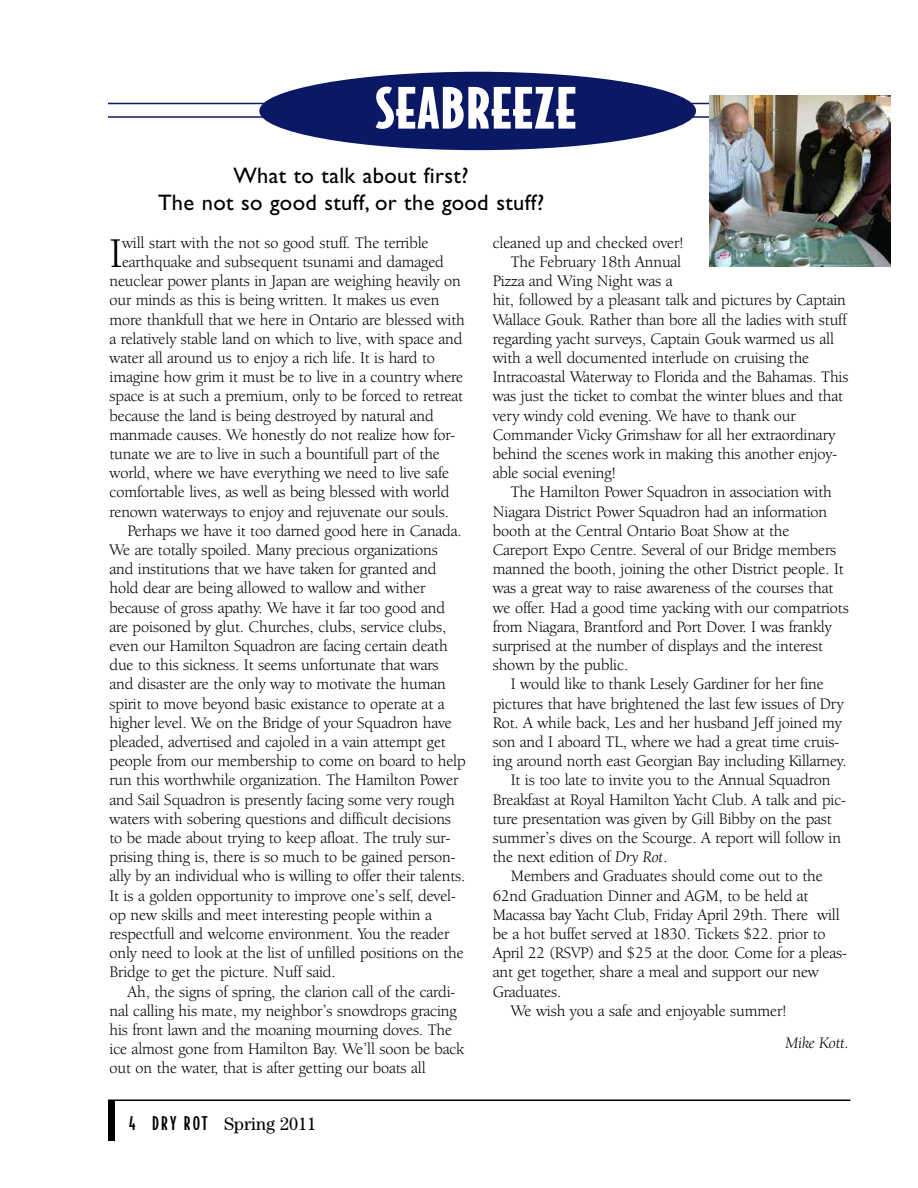
<style>
.page{position:relative;width:918px;height:1188px;background:#fff}
.page>*{position:absolute;margin:0;border:0;box-sizing:border-box;transform-origin:0 0}
.t1{font:900 54px "Bodega Sans";letter-spacing:.015em;color:#fff}
.t2{font:43.5px "Berkeley Oldstyle IT Cby BT";color:#000}
.t3{font:22.5px/27px "Gill Sans";letter-spacing:.015em;color:#000;text-align:center}
.t4{font:18px "Century";color:#000}
.t5{font:16.5px "Berkeley Oldstyle IT Cby BT";letter-spacing:-.005em;color:#000}
.t6{font:italic 16.5px "Berkeley Oldstyle IT Cby BT";color:#000}
.s1{font-family:"Bodega Sans";font-weight:500}
.s2{font-style:italic}
</style>
<div class="page">
<hr style="left:108px;top:103px;width:768px;height:1px;background:#0b1866">
<hr style="left:108px;top:116px;width:768px;height:2px;background:#0b1866">
<div style="left:259px;top:72px;width:437px;height:78px;background:#0b1866;border-radius:50%"></div>
<hr style="left:108px;top:1100px;width:742px;height:1px;background:#000">
<div style="left:108px;top:1100px;width:7px;height:41px;background:#000"></div>
<img style="left:710px;top:95px;width:181px;height:172px">
<h1 class="t1" style="left:375px;top:78px;width:203px">SEABREEZE</h1>
<h3 class="t3" style="left:158px;top:164px;width:388px">What to talk about first?<br>The not so good stuff, or the good stuff?</h3>
<h2 class="t2" style="left:110px;top:236px;width:14px">I</h2>
<p class="t5" style="left:122px;top:236px;width:308px">will start with the not so good stuff. The terrible</p>
<p class="t5" style="left:122px;top:255px;width:323px">earthquake and subsequent tsunami and damaged</p>
<p class="t5" style="left:110px;top:275px;width:353px">neuclear power plants in Japan are weighing heavily on</p>
<p class="t5" style="left:110px;top:294px;width:331px">our minds as this is being written. It makes us even</p>
<p class="t5" style="left:110px;top:313px;width:357px">more thankfull that we here in Ontario are blessed with</p>
<p class="t5" style="left:110px;top:332px;width:354px">a relatively stable land on which to live, with space and</p>
<p class="t5" style="left:110px;top:351px;width:327px">water all around us to enjoy a rich life. It is hard to</p>
<p class="t5" style="left:110px;top:371px;width:355px">imagine how grim it must be to live in a country where</p>
<p class="t5" style="left:110px;top:390px;width:355px">space is at such a premium, only to be forced to retreat</p>
<p class="t5" style="left:110px;top:409px;width:326px">because the land is being destroyed by natural and</p>
<p class="t5" style="left:110px;top:428px;width:347px">manmade causes. We honestly do not realize how for-</p>
<p class="t5" style="left:110px;top:447px;width:332px">tunate we are to live in such a bountifull part of the</p>
<p class="t5" style="left:110px;top:467px;width:341px">world, where we have everything we need to live safe</p>
<p class="t5" style="left:110px;top:486px;width:341px">comfortable lives, as well as being blessed with world</p>
<p class="t5" style="left:110px;top:505px;width:341px">renown waterways to enjoy and rejuvenate our souls.</p>
<p class="t5" style="left:128px;top:524px;width:336px">Perhaps we have it too darned good here in Canada.</p>
<p class="t5" style="left:110px;top:543px;width:330px">We are totally spoiled. Many precious organizations</p>
<p class="t5" style="left:109px;top:563px;width:328px">and institutions that we have taken for granted and</p>
<p class="t5" style="left:109px;top:582px;width:317px">hold dear are being allowed to wallow and wither</p>
<p class="t5" style="left:109px;top:601px;width:337px">because of gross apathy. We have it far too good and</p>
<p class="t5" style="left:109px;top:620px;width:338px">are poisoned by glut. Churches, clubs, service clubs,</p>
<p class="t5" style="left:109px;top:639px;width:340px">even our Hamilton Squadron are facing certain death</p>
<p class="t5" style="left:109px;top:659px;width:330px">due to this sickness. It seems unfortunate that wars</p>
<p class="t5" style="left:109px;top:678px;width:338px">and disaster are the only way to motivate the human</p>
<p class="t5" style="left:109px;top:697px;width:336px">spirit to move beyond basic existance to operate at a</p>
<p class="t5" style="left:109px;top:716px;width:344px">higher level. We on the Bridge of your Squadron have</p>
<p class="t5" style="left:109px;top:735px;width:338px">pleaded, advertised and cajoled in a vain attempt get</p>
<p class="t5" style="left:109px;top:755px;width:358px">people from our membership to come on board to help</p>
<p class="t5" style="left:109px;top:774px;width:350px">run this worthwhile organization. The Hamilton Power</p>
<p class="t5" style="left:109px;top:793px;width:347px">and Sail Squadron is presently facing some very rough</p>
<p class="t5" style="left:109px;top:812px;width:343px">waters with sobering questions and difficult decisions</p>
<p class="t5" style="left:109px;top:831px;width:342px">to be made about trying to keep afloat. The truly sur-</p>
<p class="t5" style="left:109px;top:851px;width:347px">prising thing is, there is so much to be gained person-</p>
<p class="t5" style="left:109px;top:870px;width:357px">ally by an individual who is willing to offer their talents.</p>
<p class="t5" style="left:109px;top:889px;width:348px">It is a golden opportunity to improve one’s self, devel-</p>
<p class="t5" style="left:109px;top:908px;width:324px">op new skills and meet interesting people within a</p>
<p class="t5" style="left:109px;top:927px;width:341px">respectfull and welcome environment. You the reader</p>
<p class="t5" style="left:109px;top:947px;width:356px">only need to look at the list of unfilled positions on the</p>
<p class="t5" style="left:109px;top:966px;width:228px">Bridge to get the picture. Nuff said.</p>
<p class="t5" style="left:128px;top:985px;width:329px">Ah, the signs of spring, the clarion call of the cardi-</p>
<p class="t5" style="left:109px;top:1004px;width:349px">nal calling his mate, my neighbor’s snowdrops gracing</p>
<p class="t5" style="left:109px;top:1023px;width:344px">his front lawn and the moaning mourning doves. The</p>
<p class="t5" style="left:109px;top:1043px;width:356px">ice almost gone from Hamilton Bay. We’ll soon be back</p>
<p class="t5" style="left:109px;top:1062px;width:318px">out on the water, that is after getting our boats all</p>
<p class="t4" style="left:129px;top:1117px;width:189px"><span class="s1">4 DRY ROT</span> Spring 2011</p>
<p class="t5" style="left:493px;top:236px;width:192px">cleaned up and checked over!</p>
<p class="t5" style="left:511px;top:255px;width:172px">The February 18th Annual</p>
<p class="t5" style="left:493px;top:275px;width:181px">Pizza and Wing Night was a</p>
<p class="t5" style="left:493px;top:294px;width:355px">hit, followed by a pleasant talk and pictures by Captain</p>
<p class="t5" style="left:493px;top:313px;width:355px">Wallace Gouk. Rather than bore all the ladies with stuff</p>
<p class="t5" style="left:493px;top:332px;width:343px">regarding yacht surveys, Captain Gouk warmed us all</p>
<p class="t5" style="left:493px;top:351px;width:318px">with a well documented interlude on cruising the</p>
<p class="t5" style="left:493px;top:371px;width:357px">Intracoastal Waterway to Florida and the Bahamas. This</p>
<p class="t5" style="left:493px;top:390px;width:352px">was just the ticket to combat the winter blues and that</p>
<p class="t5" style="left:493px;top:409px;width:304px">very windy cold evening. We have to thank our</p>
<p class="t5" style="left:493px;top:428px;width:344px">Commander Vicky Grimshaw for all her extraordinary</p>
<p class="t5" style="left:493px;top:447px;width:346px">behind the scenes work in making this another enjoy-</p>
<p class="t5" style="left:493px;top:467px;width:125px">able social evening!</p>
<p class="t5" style="left:511px;top:486px;width:323px">The Hamilton Power Squadron in association with</p>
<p class="t5" style="left:493px;top:505px;width:336px">Niagara District Power Squadron had an information</p>
<p class="t5" style="left:493px;top:524px;width:298px">booth at the Central Ontario Boat Show at the</p>
<p class="t5" style="left:493px;top:543px;width:345px">Careport Expo Centre. Several of our Bridge members</p>
<p class="t5" style="left:493px;top:563px;width:353px">manned the booth, joining the other District people. It</p>
<p class="t5" style="left:493px;top:582px;width:342px">was a great way to raise awareness of the courses that</p>
<p class="t5" style="left:493px;top:601px;width:358px">we offer. Had a good time yacking with our compatriots</p>
<p class="t5" style="left:493px;top:620px;width:340px">from Niagara, Brantford and Port Dover. I was frankly</p>
<p class="t5" style="left:493px;top:639px;width:332px">surprised at the number of displays and the interest</p>
<p class="t5" style="left:493px;top:659px;width:137px">shown by the public.</p>
<p class="t5" style="left:511px;top:678px;width:314px">I would like to thank Lesely Gardiner for her fine</p>
<p class="t5" style="left:493px;top:697px;width:353px">pictures that have brightened the last few issues of Dry</p>
<p class="t5" style="left:493px;top:716px;width:351px">Rot. A while back, Les and her husband Jeff joined my</p>
<p class="t5" style="left:493px;top:735px;width:348px">son and I aboard TL, where we had a great time cruis-</p>
<p class="t5" style="left:493px;top:755px;width:355px">ing around north east Georgian Bay including Killarney.</p>
<p class="t5" style="left:511px;top:774px;width:321px">It is too late to invite you to the Annual Squadron</p>
<p class="t5" style="left:493px;top:793px;width:355px">Breakfast at Royal Hamilton Yacht Club. A talk and pic-</p>
<p class="t5" style="left:493px;top:812px;width:341px">ture presentation was given by Gill Bibby on the past</p>
<p class="t5" style="left:493px;top:831px;width:350px">summer’s dives on the Scourge. A report will follow in</p>
<p class="t5" style="left:493px;top:851px;width:176px">the next edition of <span class="s2">Dry Rot</span>.</p>
<p class="t5" style="left:511px;top:870px;width:313px">Members and Graduates should come out to the</p>
<p class="t5" style="left:493px;top:889px;width:317px">62nd Graduation Dinner and AGM, to be held at</p>
<p class="t5" style="left:493px;top:908px;width:348px">Macassa bay Yacht Club, Friday April 29th. There will</p>
<p class="t5" style="left:493px;top:927px;width:334px">be a hot buffet served at 1830. Tickets $22. prior to</p>
<p class="t5" style="left:493px;top:947px;width:355px">April 22 (RSVP) and $25 at the door. Come for a pleas-</p>
<p class="t5" style="left:493px;top:966px;width:328px">ant get together, share a meal and support our new</p>
<p class="t5" style="left:493px;top:985px;width:70px">Graduates.</p>
<p class="t5" style="left:511px;top:1004px;width:277px">We wish you a safe and enjoyable summer!</p>
<p class="t6" style="left:785px;top:1037px;width:65px">Mike Kott.</p>
</div>
